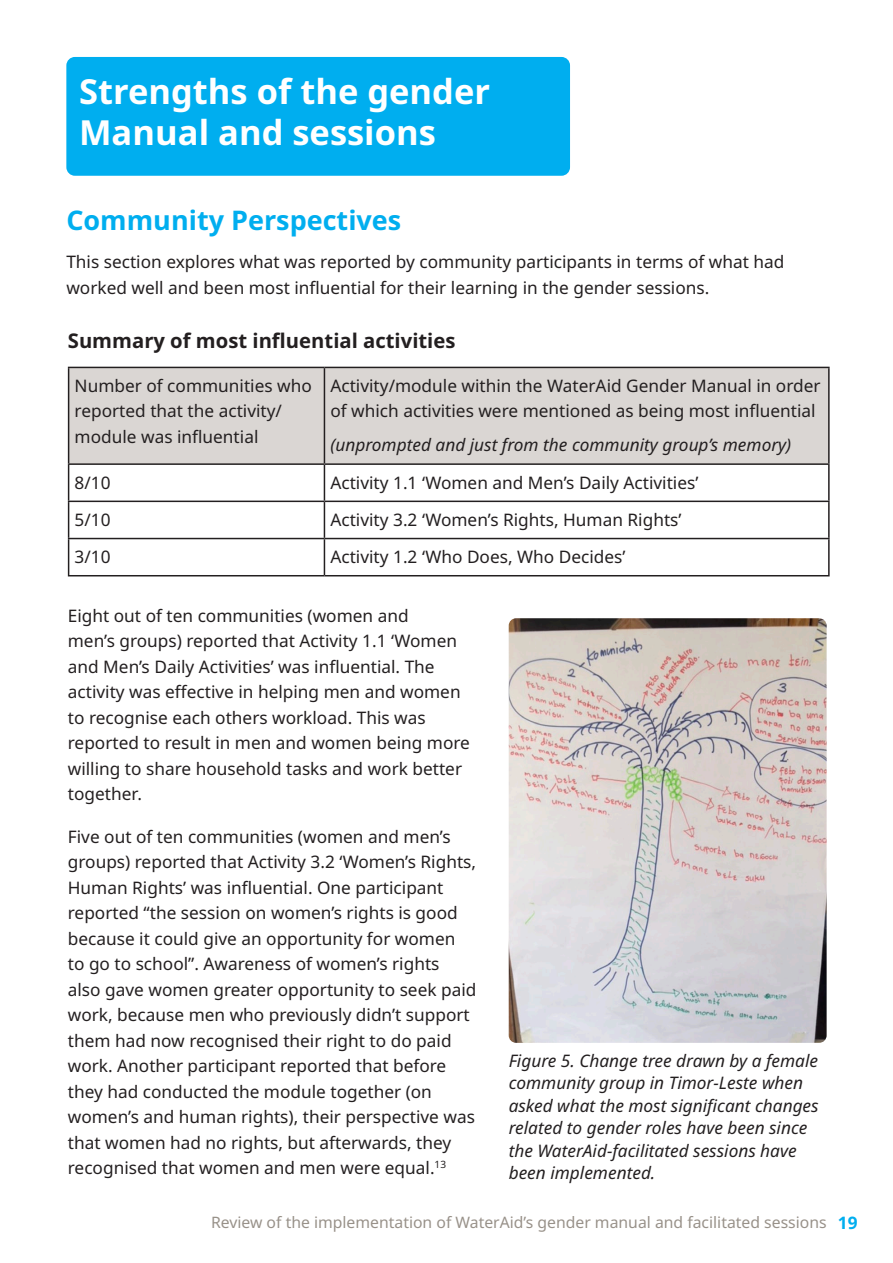
<style>
.page{position:relative;width:893px;height:1263px;background:#fff}
.page>*{position:absolute;margin:0;border:0;box-sizing:border-box;transform-origin:0 0}
.Heading_1{font:700 34.5px/41.4px "Noto Sans";color:#fff}
.Heading_2{font:700 27px "Noto Sans";color:#00aeef}
.Heading_4{font:700 20.25px "Noto Sans";color:#231f20}
.t1{font:17.25px/25.5px "Noto Sans";color:#231f20}
.t2{font:italic 17.25px/22.5px "Noto Sans";color:#231f20}
.t3{font:15.75px "Noto Sans";color:#989189}
.s1{font-weight:700;font-size:17.25px;color:#00aeef}
</style>
<div class="page">
<div style="left:66px;top:57px;width:504px;height:119px;background:#00aeef;border-radius:9px"></div>
<div style="left:69px;top:368px;width:759px;height:95px;background:#dad6d3"></div>
<hr style="left:68px;top:367px;width:256px;height:1px;background:#231f20">
<hr style="left:68px;top:368px;width:1px;height:95px;background:#231f20">
<hr style="left:324px;top:367px;width:506px;height:1px;background:#231f20">
<hr style="left:324px;top:368px;width:1px;height:95px;background:#231f20">
<hr style="left:828px;top:368px;width:2px;height:95px;background:#231f20">
<hr style="left:68px;top:463px;width:256px;height:2px;background:#231f20">
<hr style="left:68px;top:465px;width:1px;height:36px;background:#231f20">
<hr style="left:324px;top:463px;width:506px;height:2px;background:#231f20">
<hr style="left:324px;top:465px;width:1px;height:36px;background:#231f20">
<hr style="left:828px;top:465px;width:2px;height:36px;background:#231f20">
<hr style="left:68px;top:501px;width:256px;height:1px;background:#231f20">
<hr style="left:68px;top:502px;width:1px;height:36px;background:#231f20">
<hr style="left:324px;top:501px;width:506px;height:1px;background:#231f20">
<hr style="left:324px;top:502px;width:1px;height:36px;background:#231f20">
<hr style="left:828px;top:502px;width:2px;height:36px;background:#231f20">
<hr style="left:68px;top:538px;width:256px;height:1px;background:#231f20">
<hr style="left:68px;top:539px;width:1px;height:36px;background:#231f20">
<hr style="left:324px;top:538px;width:506px;height:1px;background:#231f20">
<hr style="left:324px;top:539px;width:1px;height:36px;background:#231f20">
<hr style="left:828px;top:539px;width:2px;height:36px;background:#231f20">
<hr style="left:68px;top:575px;width:256px;height:1px;background:#231f20">
<hr style="left:324px;top:575px;width:506px;height:1px;background:#231f20">
<img style="left:509px;top:618px;width:318px;height:425px">
<p class="Heading_1" style="left:79px;top:71px;width:413px">Strengths of the gender<br>Manual and sessions</p>
<p class="Heading_2" style="left:66px;top:201px;width:336px">Community Perspectives</p>
<p class="t1" style="left:66px;top:249px;width:720px">This section explores what was reported by community participants in terms of what had worked well and been most influential for their learning in the gender sessions.</p>
<p class="Heading_4" style="left:68px;top:326px;width:389px">Summary of most influential activities</p>
<p class="t1" style="left:75px;top:373px;width:239px">Number of communities who reported that the activity/ module was influential</p>
<p class="t1" style="left:330px;top:373px;width:492px">Activity/module within the WaterAid Gender Manual in order of which activities were mentioned as being most influential</p>
<p class="t2" style="left:330px;top:434px;width:462px">(unprompted and just from the community group’s memory)</p>
<p class="t1" style="left:75px;top:470px;width:38px">8/10</p>
<p class="t1" style="left:330px;top:470px;width:369px">Activity 1.1 ‘Women and Men’s Daily Activities’</p>
<p class="t1" style="left:75px;top:507px;width:38px">5/10</p>
<p class="t1" style="left:330px;top:507px;width:353px">Activity 3.2 ‘Women’s Rights, Human Rights’</p>
<p class="t1" style="left:75px;top:544px;width:38px">3/10</p>
<p class="t1" style="left:330px;top:544px;width:296px">Activity 1.2 ‘Who Does, Who Decides’</p>
<p class="t1" style="left:68px;top:603px;width:404px">Eight out of ten communities (women and<br>men’s groups) reported that Activity 1.1 ‘Women and Men’s Daily Activities’ was influential. The activity was effective in helping men and women to recognise each others workload. This was reported to result in men and women being more willing to share household tasks and work better together.</p>
<p class="t1" style="left:68px;top:824px;width:410px">Five out of ten communities (women and men’s groups) reported that Activity 3.2 ‘Women’s Rights, Human Rights’ was influential. One participant reported “the session on women’s rights is good because it could give an opportunity for women<br>to go to school”. Awareness of women’s rights also gave women greater opportunity to seek paid work, because men who previously didn’t support them had now recognised their right to do paid work. Another participant reported that before they had conducted the module together (on women’s and human rights), their perspective was that women had no rights, but afterwards, they recognised that women and men were equal.<sup>13</sup></p>
<p class="t2" style="left:509px;top:1049px;width:311px">Figure 5. Change tree drawn by a female community group in Timor-Leste when asked what the most significant changes related to gender roles have been since the WaterAid-facilitated sessions have been implemented.</p>
<p class="t3" style="left:211px;top:1212px;width:648px">Review of the implementation of WaterAid’s gender manual and facilitated sessions <span class="s1">19</span></p>
</div>
